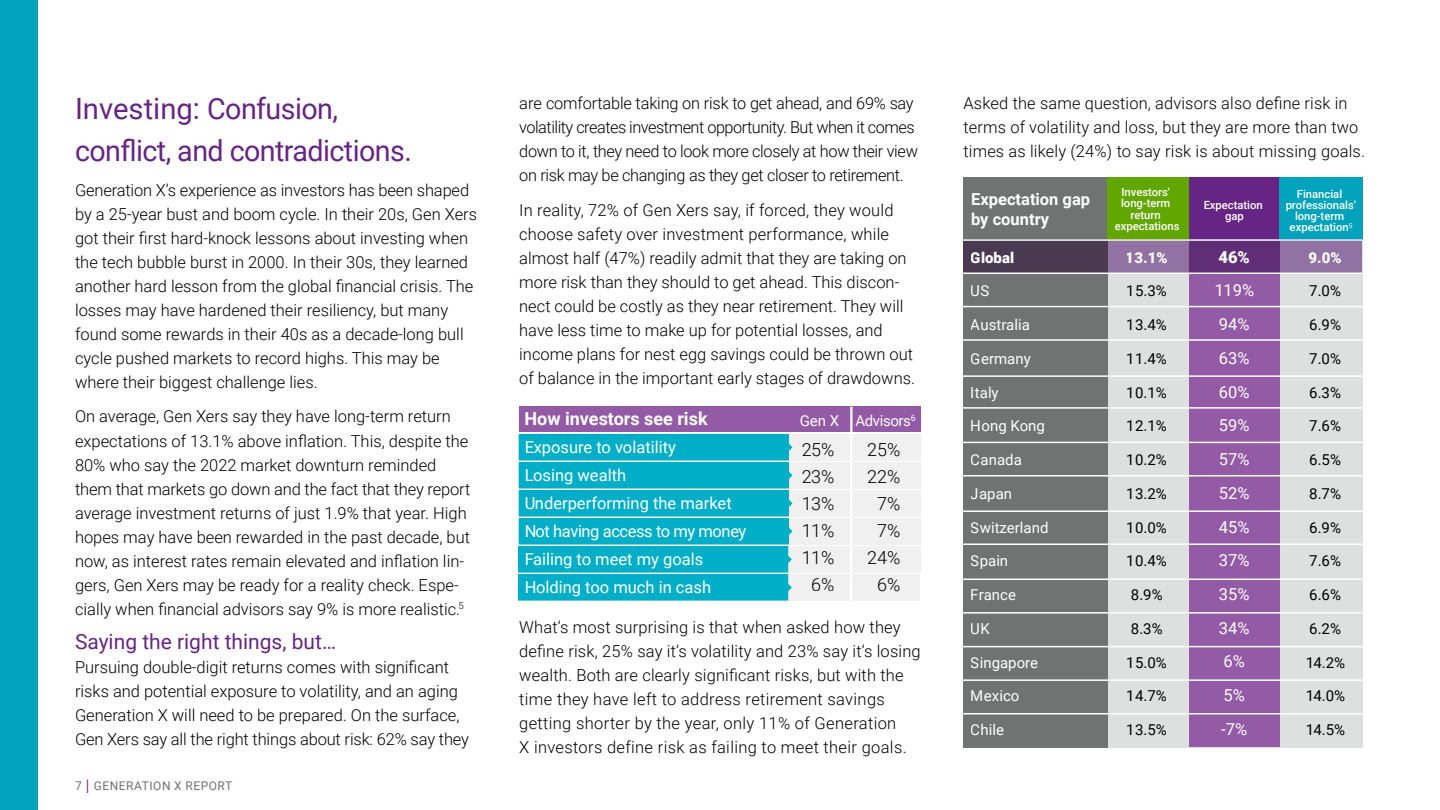
<style>
.page{position:relative;width:1440px;height:810px;background:#fff}
.page>*{position:absolute;margin:0;border:0;box-sizing:border-box;transform-origin:0 0}
.t1{font:29.25px/42.8px "Roboto";letter-spacing:-.02em;color:#662584}
.t2{font:21px "Roboto";color:#662584}
.t3{font:300 18px/27px "Roboto";color:#000;text-align:center}
.t4{font:700 18px "Roboto";color:#fff}
.t5{font:300 16.5px/24px "Roboto";color:#000}
.t6{font:300 16.5px/24px "Roboto";letter-spacing:-.02em;color:#000}
.t7{font:16.5px/33.8px "Roboto";color:#fff}
.t8{font:700 16.5px/19.8px "Roboto";color:#fff}
.t9{font:900 16.5px "Roboto";color:#fff}
.t10{font:15px "Roboto";color:#000}
.t11{font:15px "Roboto";color:#fff}
.t12{font:900 15px "Roboto";color:#fff}
.t13{font:15px "Roboto";letter-spacing:-.025em;color:#fff}
.t14{font:12px "Roboto";letter-spacing:.045em;color:#707372}
.t15{font:500 11.25px/11.2px "Roboto";color:#fff;text-align:center}
.s1{font-weight:300;font-size:18.75px;color:#662584}
</style>
<div class="page">
<div style="left:0;top:0;width:38px;height:810px;background:#00a3bb"></div>
<div style="left:1106px;top:177px;width:257px;height:570px;background:#dee0e0"></div>
<div style="left:1189px;top:236px;width:90px;height:511px;background:#935aa5"></div>
<div style="left:963px;top:177px;width:145px;height:570px;background:#707372"></div>
<div style="left:1269px;top:177px;width:94px;height:64px;background:#00a3bb"></div>
<div style="left:1107px;top:177px;width:90px;height:64px;background:#62a600"></div>
<div style="left:1189px;top:177px;width:90px;height:64px;background:#662584"></div>
<hr style="left:963px;top:306px;width:400px;height:1px;background:#fff">
<hr style="left:963px;top:339px;width:400px;height:2px;background:#fff">
<hr style="left:963px;top:375px;width:400px;height:2px;background:#fff">
<hr style="left:963px;top:407px;width:400px;height:2px;background:#fff">
<hr style="left:963px;top:442px;width:400px;height:1px;background:#fff">
<hr style="left:963px;top:475px;width:400px;height:2px;background:#fff">
<hr style="left:963px;top:510px;width:400px;height:2px;background:#fff">
<hr style="left:963px;top:544px;width:400px;height:1px;background:#fff">
<hr style="left:963px;top:579px;width:400px;height:1px;background:#fff">
<hr style="left:963px;top:612px;width:400px;height:2px;background:#fff">
<hr style="left:963px;top:646px;width:400px;height:1px;background:#fff">
<hr style="left:963px;top:679px;width:400px;height:2px;background:#fff">
<hr style="left:963px;top:713px;width:400px;height:1px;background:#fff">
<svg style="left:963px;top:241px;width:399px;height:32px;background:#6d507c"></svg>
<hr style="left:963px;top:239px;width:400px;height:2px;background:#fff">
<hr style="left:963px;top:273px;width:400px;height:1px;background:#fff">
<div style="left:789px;top:518px;width:131px;height:27px;background:#f0f0f0"></div>
<div style="left:789px;top:490px;width:132px;height:27px;background:#f0f0f0"></div>
<div style="left:789px;top:462px;width:131px;height:27px;background:#f0f0f0"></div>
<div style="left:789px;top:434px;width:131px;height:27px;background:#f0f0f0"></div>
<div style="left:519px;top:406px;width:402px;height:26px;background:#935aa5"></div>
<div style="left:788px;top:574px;width:132px;height:27px;background:#f0f0f0"></div>
<div style="left:788px;top:546px;width:132px;height:27px;background:#f0f0f0"></div>
<svg style="left:518px;top:434px;width:275px;height:167px;background:#10b3ca"></svg>
<svg style="left:850px;top:406px;width:3px;height:195px"></svg>
<h1 class="t1" style="left:75px;top:86px;width:338px">Investing: Confusion, conflict, and contradictions.</h1>
<p class="t5" style="left:75px;top:177px;width:404px">Generation X’s experience as investors has been shaped by a 25-year bust and boom cycle. In their 20s, Gen Xers got their first hard-knock lessons about investing when the tech bubble burst in 2000. In their 30s, they learned another hard lesson from the global financial crisis. The losses may have hardened their resiliency, but many found some rewards in their 40s as a decade-long bull cycle pushed markets to record highs. This may be where their biggest challenge lies.</p>
<p class="t5" style="left:75px;top:404px;width:397px">On average, Gen Xers say they have long-term return expectations of 13.1% above inflation. This, despite the 80% who say the 2022 market downturn reminded them that markets go down and the fact that they report average investment returns of just 1.9% that year. High hopes may have been rewarded in the past decade, but now, as interest rates remain elevated and inflation lin&shy;gers, Gen Xers may be ready for a reality check. Espe&shy;cially when financial advisors say 9% is more realistic.<sup>5</sup></p>
<p class="t2" style="left:75px;top:627px;width:263px">Saying the right things, but…</p>
<p class="t5" style="left:75px;top:654px;width:395px">Pursuing double-digit returns comes with significant risks and potential exposure to volatility, and an aging Generation X will need to be prepared. On the surface, Gen Xers say all the right things about risk: 62% say they</p>
<p class="t14" style="left:75px;top:778px;width:159px">7 <span class="s1">I</span> GENERATION X REPORT</p>
<p class="t6" style="left:519px;top:91px;width:400px">are comfortable taking on risk to get ahead, and 69% say volatility creates investment opportunity. But when it comes down to it, they need to look more closely at how their view on risk may be changing as they get closer to retirement.</p>
<p class="t5" style="left:519px;top:197px;width:397px">In reality, 72% of Gen Xers say, if forced, they would choose safety over investment performance, while almost half (47%) readily admit that they are taking on more risk than they should to get ahead. This discon&shy;nect could be costly as they near retirement. They will have less time to make up for potential losses, and income plans for nest egg savings could be thrown out of balance in the important early stages of drawdowns.</p>
<p class="t4" style="left:525px;top:406px;width:185px">How investors see risk</p>
<p class="t13" style="left:800px;top:410px;width:117px">Gen X Advisors<sup>6</sup></p>
<p class="t7" style="left:524px;top:432px;width:224px;line-height:28.1px">Exposure to volatility<br>Losing wealth<br>Underperforming the market<br>Not having access to my money<br>Failing to meet my goals<br>Holding too much in cash</p>
<p class="t3" style="left:801px;top:435px;width:35px">25%<br>23%<br>13%<br>11%<br>11%<br>6%</p>
<p class="t3" style="left:867px;top:435px;width:35px">25%<br>22%<br>7%<br>7%<br>24%<br>6%</p>
<p class="t5" style="left:519px;top:614px;width:403px">What’s most surprising is that when asked how they define risk, 25% say it’s volatility and 23% say it’s losing wealth. Both are clearly significant risks, but with the time they have left to address retirement savings getting shorter by the year, only 11% of Generation<br>X investors define risk as failing to meet their goals.</p>
<p class="t5" style="left:963px;top:91px;width:403px">Asked the same question, advisors also define risk in terms of volatility and loss, but they are more than two times as likely (24%) to say risk is about missing goals.</p>
<p class="t15" style="left:1286px;top:187px;width:72px">Financial professionals’ long-term expectation<sup>5</sup></p>
<p class="t15" style="left:1115px;top:186px;width:66px">Investors' long-term return expectations</p>
<p class="t8" style="left:971px;top:189px;width:121px">Expectation gap by country</p>
<p class="t15" style="left:1203px;top:199px;width:61px">Expectation gap</p>
<p class="t12" style="left:971px;top:247px;width:45px">Global</p>
<p class="t11" style="left:971px;top:280px;width:20px">US</p>
<p class="t11" style="left:971px;top:314px;width:61px">Australia</p>
<p class="t11" style="left:971px;top:348px;width:61px">Germany</p>
<p class="t11" style="left:971px;top:382px;width:29px">Italy</p>
<p class="t11" style="left:971px;top:415px;width:76px">Hong Kong</p>
<p class="t11" style="left:971px;top:449px;width:52px">Canada</p>
<p class="t11" style="left:971px;top:483px;width:43px">Japan</p>
<p class="t11" style="left:971px;top:517px;width:79px">Switzerland</p>
<p class="t11" style="left:971px;top:550px;width:39px">Spain</p>
<p class="t11" style="left:971px;top:584px;width:47px">France</p>
<p class="t11" style="left:971px;top:618px;width:21px">UK</p>
<p class="t11" style="left:971px;top:652px;width:69px">Singapore</p>
<p class="t11" style="left:971px;top:685px;width:50px">Mexico</p>
<p class="t11" style="left:971px;top:719px;width:35px">Chile</p>
<p class="t9" style="left:1218px;top:245px;width:33px">46%</p>
<p class="t7" style="left:1214px;top:273px;width:41px">119%<br>94%<br>63%<br>60%<br>59%<br>57%<br>52%<br>45%<br>37%<br>35%<br>34%<br>6%<br>5% -7%</p>
<p class="t12" style="left:1126px;top:247px;width:43px">13.1%</p>
<p class="t10" style="left:1127px;top:280px;width:42px">15.3%</p>
<p class="t10" style="left:1127px;top:314px;width:42px">13.4%</p>
<p class="t10" style="left:1127px;top:348px;width:42px">11.4%</p>
<p class="t10" style="left:1127px;top:382px;width:42px">10.1%</p>
<p class="t10" style="left:1127px;top:415px;width:42px">12.1%</p>
<p class="t10" style="left:1127px;top:449px;width:42px">10.2%</p>
<p class="t10" style="left:1127px;top:483px;width:42px">13.2%</p>
<p class="t10" style="left:1127px;top:517px;width:42px">10.0%</p>
<p class="t10" style="left:1127px;top:550px;width:42px">10.4%</p>
<p class="t10" style="left:1131px;top:584px;width:33px">8.9%</p>
<p class="t10" style="left:1131px;top:618px;width:33px">8.3%</p>
<p class="t10" style="left:1127px;top:652px;width:42px">15.0%</p>
<p class="t10" style="left:1127px;top:685px;width:42px">14.7%</p>
<p class="t10" style="left:1127px;top:719px;width:42px">13.5%</p>
<p class="t12" style="left:1309px;top:247px;width:35px">9.0%</p>
<p class="t10" style="left:1309px;top:280px;width:33px">7.0%</p>
<p class="t10" style="left:1309px;top:314px;width:33px">6.9%</p>
<p class="t10" style="left:1309px;top:348px;width:33px">7.0%</p>
<p class="t10" style="left:1309px;top:382px;width:33px">6.3%</p>
<p class="t10" style="left:1309px;top:415px;width:33px">7.6%</p>
<p class="t10" style="left:1309px;top:449px;width:33px">6.5%</p>
<p class="t10" style="left:1309px;top:483px;width:33px">8.7%</p>
<p class="t10" style="left:1309px;top:517px;width:33px">6.9%</p>
<p class="t10" style="left:1309px;top:550px;width:33px">7.6%</p>
<p class="t10" style="left:1309px;top:584px;width:33px">6.6%</p>
<p class="t10" style="left:1309px;top:618px;width:33px">6.2%</p>
<p class="t10" style="left:1305px;top:652px;width:42px">14.2%</p>
<p class="t10" style="left:1305px;top:685px;width:42px">14.0%</p>
<p class="t10" style="left:1305px;top:719px;width:42px">14.5%</p>
</div>
